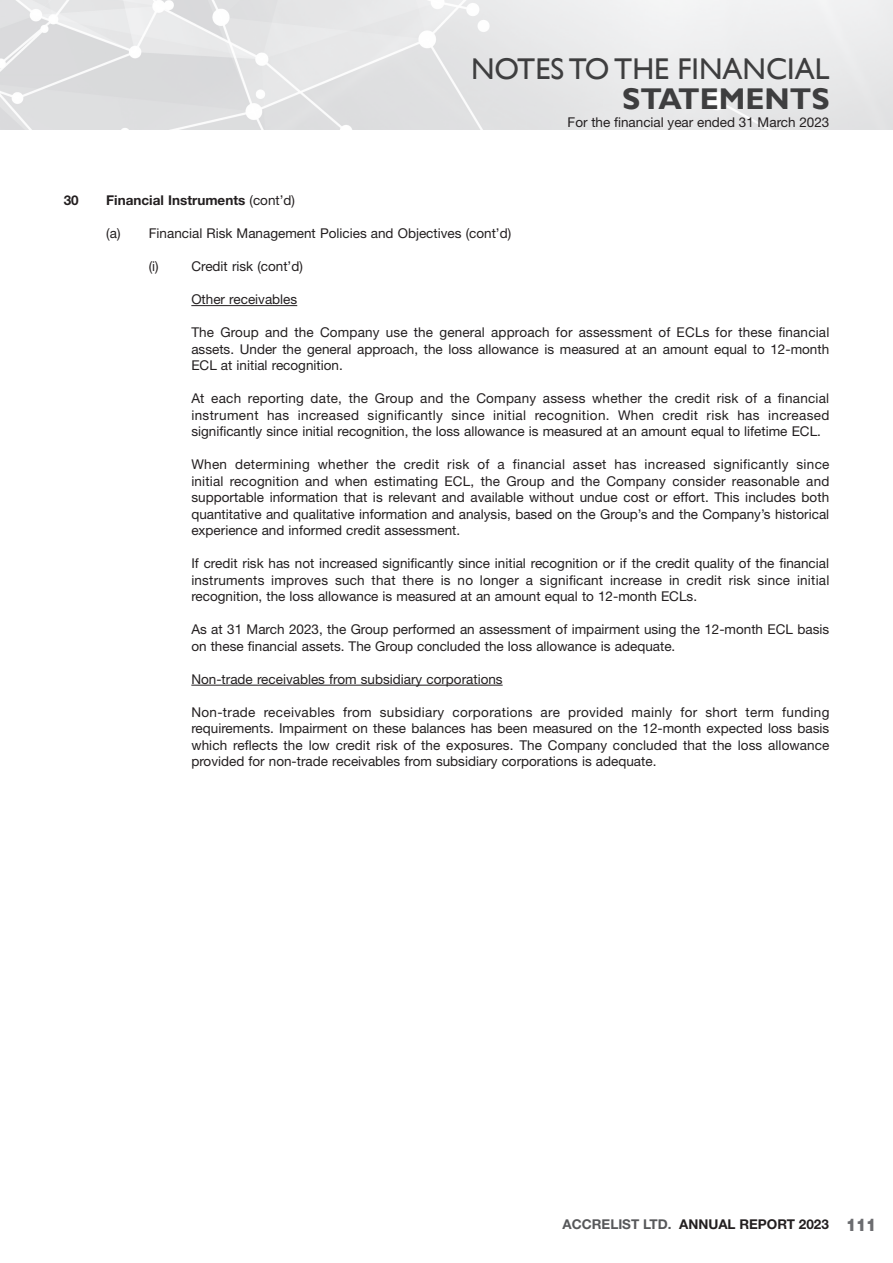
<style>
.page{position:relative;width:893px;height:1263px;background:#fff}
.page>*{position:absolute;margin:0;border:0;box-sizing:border-box;transform-origin:0 0}
.t1{font:30px "Gill Sans";color:#3e3e3f}
.t2{font:700 30px "Gill Sans";color:#3e3e3f}
.t3{font:13.5px/16.5px "Helvetica Neue LT Std";color:#231f20;text-align:justify}
.t4{font:700 13.5px "Helvetica Neue LT Std";color:#231f20}
.s1{font-weight:400}
.s2{color:#57585a}
.s3{font-weight:900;font-size:17.55px;color:#6c6d70}
</style>
<div class="page">
<img style="left:0;top:0;width:893px;height:130px">
<hr style="left:191px;top:305px;width:106px;height:1px;background:#231f20">
<hr style="left:191px;top:685px;width:312px;height:1px;background:#231f20">
<h1 class="t1" style="left:471px;top:51px;width:360px">NOTES TO THE FINANCIAL</h1>
<h1 class="t2" style="left:622px;top:81px;width:209px">STATEMENTS</h1>
<p class="t3" style="left:568px;top:114px;width:263px">For the financial year ended 31 March 2023</p>
<p class="t4" style="left:64px;top:192px;width:17px">30</p>
<p class="t4" style="left:106px;top:192px;width:190px">Financial Instruments <span class="s1">(cont’d)</span></p>
<p class="t3" style="left:106px;top:225px;width:406px">(a) Financial Risk Management Policies and Objectives (cont’d)</p>
<p class="t3" style="left:149px;top:258px;width:11px">(i)</p>
<p class="t3" style="left:191px;top:258px;width:113px">Credit risk (cont’d)</p>
<p class="t3" style="left:191px;top:291px;width:107px">Other receivables</p>
<p class="t3" style="left:191px;top:324px;width:639px">The Group and the Company use the general approach for assessment of ECLs for these financial assets. Under the general approach, the loss allowance is measured at an amount equal to 12-month ECL at initial recognition.</p>
<p class="t3" style="left:191px;top:390px;width:640px">At each reporting date, the Group and the Company assess whether the credit risk of a financial instrument has increased significantly since initial recognition. When credit risk has increased significantly since initial recognition, the loss allowance is measured at an amount equal to lifetime ECL.</p>
<p class="t3" style="left:191px;top:456px;width:640px">When determining whether the credit risk of a financial asset has increased significantly since initial recognition and when estimating ECL, the Group and the Company consider reasonable and supportable information that is relevant and available without undue cost or effort. This includes both quantitative and qualitative information and analysis, based on the Group’s and the Company’s historical experience and informed credit assessment.</p>
<p class="t3" style="left:191px;top:555px;width:639px">If credit risk has not increased significantly since initial recognition or if the credit quality of the financial instruments improves such that there is no longer a significant increase in credit risk since initial recognition, the loss allowance is measured at an amount equal to 12-month ECLs.</p>
<p class="t3" style="left:191px;top:621px;width:639px">As at 31 March 2023, the Group performed an assessment of impairment using the 12-month ECL basis on these financial assets. The Group concluded the loss allowance is adequate.</p>
<p class="t3" style="left:191px;top:670px;width:313px">Non-trade receivables from subsidiary corporations</p>
<p class="t3" style="left:191px;top:703px;width:640px">Non-trade receivables from subsidiary corporations are provided mainly for short term funding requirements. Impairment on these balances has been measured on the 12-month expected loss basis which reflects the low credit risk of the exposures. The Company concluded that the loss allowance provided for non-trade receivables from subsidiary corporations is adequate.</p>
<p class="t4" style="left:563px;top:1216px;width:315px"><span class="s2">ACCRELIST LTD.</span> ANNUAL REPORT 2023 <span class="s3">111</span></p>
</div>
